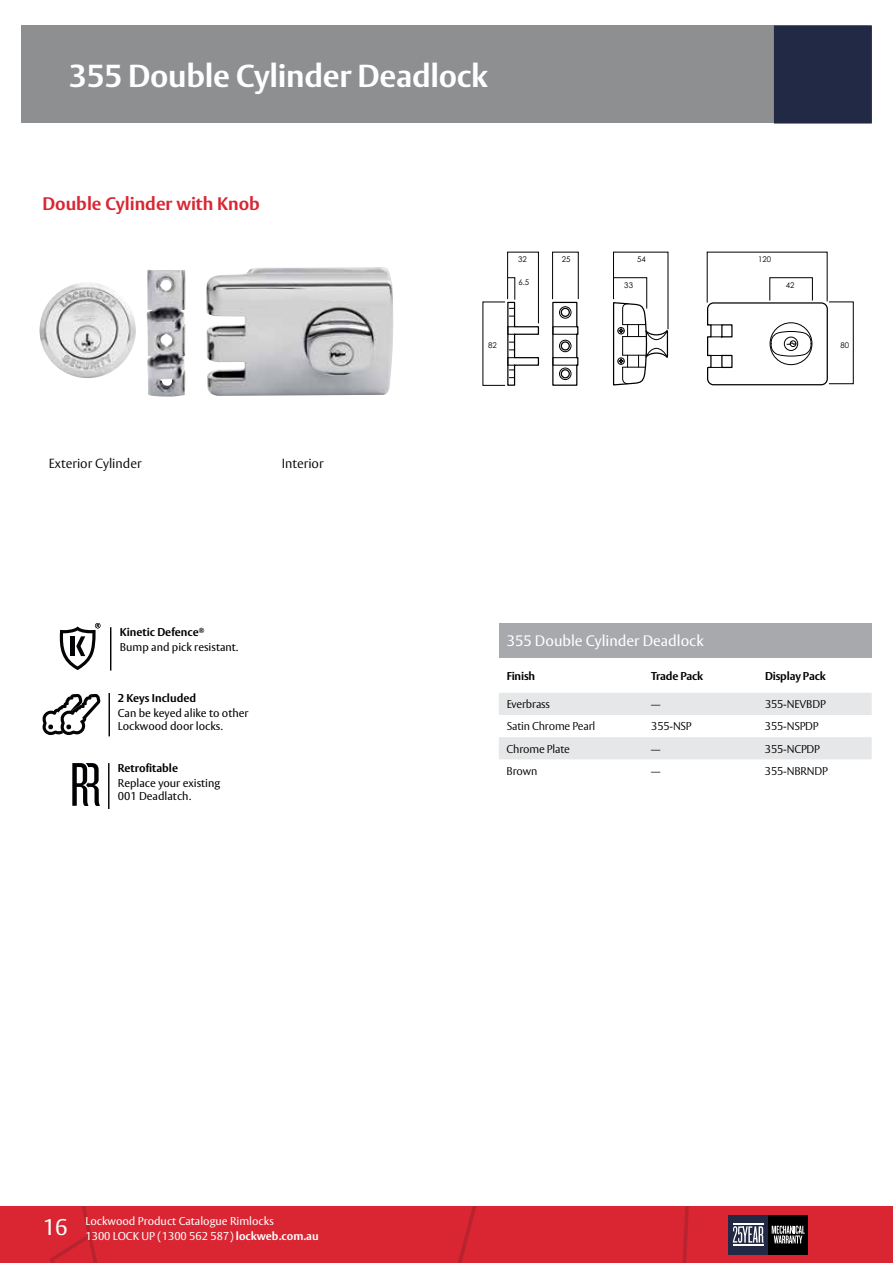
<style>
.page{position:relative;width:893px;height:1263px;background:#fff}
.page>*{position:absolute;margin:0;border:0;box-sizing:border-box;transform-origin:0 0}
.t1{font:700 31.5px "ASSA Vesta";letter-spacing:-.01em;color:#fff}
.t2{font:22.5px "ASSA Vesta";color:#fff}
.t3{font:700 18px "ASSA Vesta";color:#d92632}
.t4{font:15px "ASSA Vesta";color:#fff}
.t5{font:300 13.05px "ASSA Vesta";color:#000}
.t6{font:11.25px/13.5px "ASSA Vesta";color:#000}
.t7{font:300 11.25px "ASSA Vesta";letter-spacing:-.015em;color:#000}
.t8{font:11.25px/15px "ASSA Vesta";color:#fff}
.t9{font:700 11.25px "ASSA Vesta";letter-spacing:-.015em;color:#000}
.t10{font:7.8px "Century Gothic";color:#000}
.s1{font-weight:700}
</style>
<div class="page">
<div style="left:0;top:1206px;width:893px;height:57px;background:#d92632"></div>
<svg style="left:57px;top:1206px;width:37px;height:34px"></svg>
<div style="left:728px;top:1215px;width:40px;height:40px;background:#222944"></div>
<div style="left:768px;top:1215px;width:40px;height:40px;background:#000"></div>
<svg style="left:772px;top:1225px;width:33px;height:18px"></svg>
<svg style="left:733px;top:1226px;width:30px;height:17px"></svg>
<hr style="left:733px;top:1224px;width:30px;height:1px;background:#fff">
<hr style="left:733px;top:1244px;width:30px;height:1px;background:#fff">
<div style="left:21px;top:26px;width:846px;height:97px;background:#8d8f91"></div>
<div style="left:774px;top:26px;width:98px;height:97px;background:#222944"></div>
<img style="left:40px;top:282px;width:96px;height:96px">
<img style="left:146px;top:267px;width:248px;height:130px">
<svg style="left:507px;top:252px;width:33px;height:134px"></svg>
<svg style="left:552px;top:252px;width:301px;height:134px"></svg>
<hr style="left:110px;top:627px;width:1px;height:43px;background:#000">
<svg style="left:60px;top:623px;width:40px;height:47px"></svg>
<hr style="left:108px;top:763px;width:1px;height:46px;background:#000">
<svg style="left:72px;top:763px;width:28px;height:43px"></svg>
<hr style="left:109px;top:693px;width:1px;height:43px;background:#000">
<svg style="left:43px;top:694px;width:57px;height:41px"></svg>
<div style="left:499px;top:623px;width:373px;height:35px;background:#a7a9ac"></div>
<svg style="left:499px;top:693px;width:373px;height:66px"></svg>
<h1 class="t1" style="left:69px;top:56px;width:420px">355 Double Cylinder Deadlock</h1>
<h3 class="t3" style="left:43px;top:193px;width:219px">Double Cylinder with Knob</h3>
<p class="t10" style="left:488px;top:340px;width:10px">82</p>
<p class="t10" style="left:518px;top:254px;width:10px">32</p>
<p class="t10" style="left:562px;top:254px;width:10px">25</p>
<p class="t10" style="left:637px;top:254px;width:10px">54</p>
<p class="t10" style="left:758px;top:254px;width:15px">120</p>
<p class="t10" style="left:518px;top:277px;width:12px">6.5</p>
<p class="t10" style="left:624px;top:280px;width:10px">33</p>
<p class="t10" style="left:786px;top:280px;width:10px">42</p>
<p class="t5" style="left:49px;top:456px;width:94px">Exterior Cylinder</p>
<p class="t5" style="left:282px;top:456px;width:44px">Interior</p>
<p class="t10" style="left:840px;top:339px;width:10px">80</p>
<p class="t6" style="left:120px;top:625px;width:120px;line-height:15px"><span class="s1">Kinetic Defence</span><sup>®<br></sup>Bump and pick resistant.</p>
<p class="t9" style="left:118px;top:691px;width:80px">2 Keys Included</p>
<p class="t6" style="left:118px;top:706px;width:132px">Can be keyed alike to other<br>Lockwood door locks.</p>
<p class="t9" style="left:118px;top:761px;width:62px">Retrofitable</p>
<p class="t6" style="left:118px;top:776px;width:104px">Replace your existing<br>001 Deadlatch.</p>
<h3 class="t4" style="left:507px;top:632px;width:198px">355 Double Cylinder Deadlock</h3>
<p class="t9" style="left:507px;top:669px;width:30px">Finish</p>
<p class="t9" style="left:651px;top:669px;width:53px">Trade Pack</p>
<p class="t9" style="left:765px;top:669px;width:62px">Display Pack</p>
<p class="t7" style="left:507px;top:697px;width:45px">Everbrass</p>
<p class="t7" style="left:651px;top:697px;width:11px">—</p>
<p class="t7" style="left:765px;top:697px;width:62px">355-NEVBDP</p>
<p class="t7" style="left:507px;top:720px;width:90px">Satin Chrome Pearl</p>
<p class="t7" style="left:651px;top:720px;width:42px">355-NSP</p>
<p class="t7" style="left:765px;top:720px;width:55px">355-NSPDP</p>
<p class="t7" style="left:507px;top:742px;width:65px">Chrome Plate</p>
<p class="t7" style="left:651px;top:742px;width:11px">—</p>
<p class="t7" style="left:765px;top:742px;width:57px">355-NCPDP</p>
<p class="t7" style="left:507px;top:764px;width:32px">Brown</p>
<p class="t7" style="left:651px;top:764px;width:11px">—</p>
<p class="t7" style="left:765px;top:764px;width:65px">355-NBRNDP</p>
<h2 class="t2" style="left:43px;top:1214px;width:26px">16</h2>
<p class="t8" style="left:85px;top:1214px;width:235px">Lockwood Product Catalogue Rimlocks<br>1300 LOCK UP (1300 562 587) <span class="s1">lockweb.com.au</span></p>
</div>
